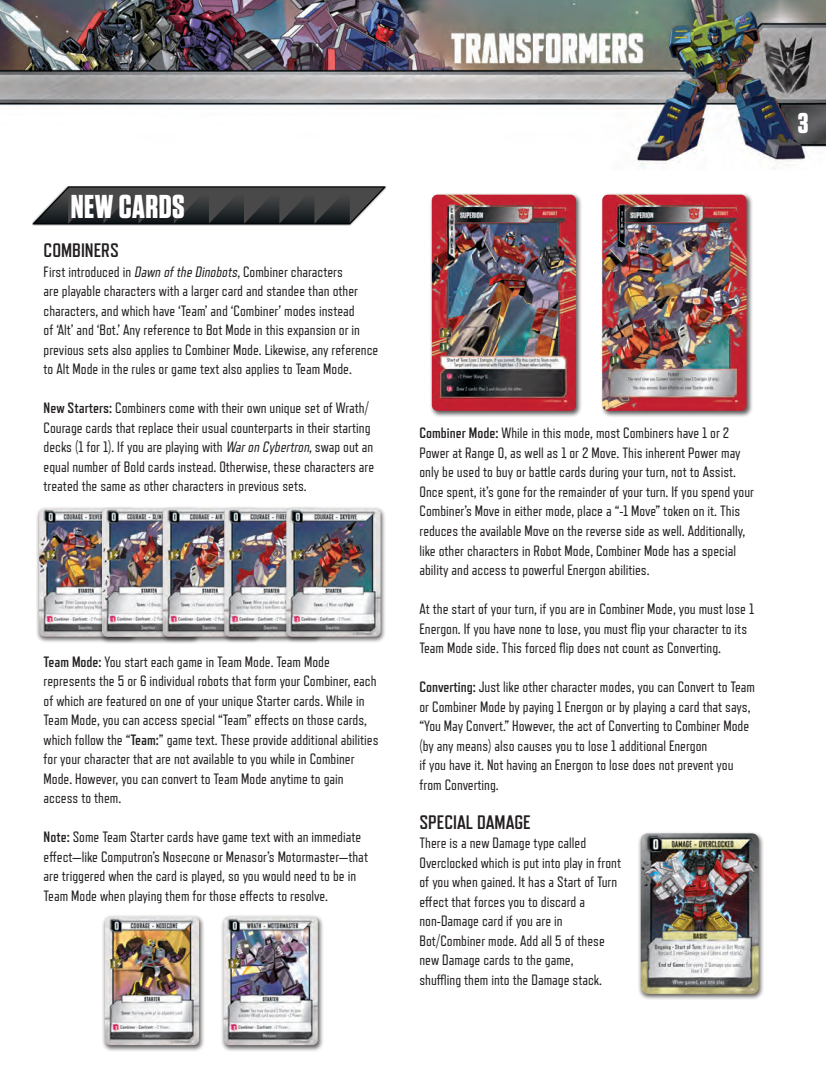
<style>
.page{position:relative;width:826px;height:1072px;background:#fff}
.page>*{position:absolute;margin:0;border:0;box-sizing:border-box;transform-origin:0 0}
.t1{font:700 33px "Tungsten";letter-spacing:.015em;color:#fff}
.t2{font:700 28.5px "Tungsten";color:#fff}
.t3{font:700 19.5px "Refrigerator Deluxe";color:#231f20}
.t4{font:15px/19.5px "Refrigerator Deluxe";color:#231f20}
.s1{font-style:italic}
.s2{font-weight:700}
</style>
<div class="page">
<img style="left:0;top:0;width:825px;height:170px">
<div style="left:36px;top:505px;width:103px;height:138px;background:#231f20;opacity:.75"></div>
<img style="left:39px;top:508px;width:59px;height:128px">
<div style="left:98px;top:506px;width:104px;height:137px;background:#231f20;opacity:.75"></div>
<img style="left:102px;top:508px;width:57px;height:128px">
<div style="left:159px;top:505px;width:104px;height:138px;background:#231f20;opacity:.75"></div>
<img style="left:163px;top:508px;width:58px;height:128px">
<div style="left:221px;top:505px;width:103px;height:138px;background:#231f20;opacity:.75"></div>
<img style="left:224px;top:508px;width:59px;height:128px">
<div style="left:283px;top:505px;width:103px;height:138px;background:#231f20;opacity:.75"></div>
<img style="left:286px;top:508px;width:94px;height:128px">
<div style="left:101px;top:914px;width:104px;height:137px;background:#231f20;opacity:.75"></div>
<img style="left:105px;top:916px;width:94px;height:128px">
<div style="left:220px;top:914px;width:104px;height:137px;background:#231f20;opacity:.75"></div>
<img style="left:223px;top:916px;width:94px;height:128px">
<div style="left:429px;top:193px;width:323px;height:224px;background:#231f20;opacity:.75"></div>
<img style="left:431px;top:195px;width:144px;height:216px">
<img style="left:602px;top:195px;width:144px;height:216px">
<div style="left:637px;top:830px;width:127px;height:170px;background:#231f20;opacity:.75"></div>
<img style="left:640px;top:833px;width:118px;height:160px">
<img style="left:32px;top:187px;width:354px;height:38px">
<div style="left:70px;top:194px;width:115px;height:28px;background:#231f20;opacity:.45"></div>
<h1 class="t1" style="left:71px;top:189px;width:115px">NEW CARDS</h1>
<h3 class="t3" style="left:44px;top:239px;width:77px">COMBINERS</h3>
<p class="t4" style="left:44px;top:262px;width:336px">First introduced in <span class="s1">Dawn ofthe Dinobots</span>, Combiner characters<br>are playable characters with a larger card and standee than other characters, and which have ‘Team’ and ‘Combiner’ modes instead<br>of ‘Alt’ and ‘Bot.’ Any reference to Bot Mode in this expansion or in previous sets also applies to Combiner Mode. Likewise, any reference to Alt Mode in the rules or game text also applies to Team Mode.</p>
<p class="t4" style="left:44px;top:398px;width:332px"><span class="s2">New Starters:</span> Combiners come with their own unique set of Wrath/ Courage cards that replace their usual counterparts in their starting decks (1 for 1). If you are playing with <span class="s1">Waron Cybertron</span>, swap out an equal number of Bold cards instead. Otherwise, these characters are treated the same as other characters in previous sets.</p>
<p class="t4" style="left:44px;top:652px;width:336px"><span class="s2">Team Mode:</span> You start each game in Team Mode. Team Mode represents the 5 or 6 individual robots that form your Combiner, each of which are featured on one of your unique Starter cards. While in Team Mode, you can access special “Team” effects on those cards, which follow the “<span class="s2">Team:</span>” game text. These provide additional abilities for your character that are not available to you while in Combiner Mode. However, you can convert to Team Mode anytime to gain access to them.</p>
<p class="t4" style="left:44px;top:827px;width:326px"><span class="s2">Note:</span> Some Team Starter cards have game text with an immediate effect—like Computron’s Nosecone or Menasor’s Motormaster—that are triggered when the card is played, so you would need to be in Team Mode when playing them for those effects to resolve.</p>
<p class="t4" style="left:419px;top:423px;width:336px"><span class="s2">Combiner Mode:</span> While in this mode, most Combiners have 1 or 2<br>Power at Range 0, as well as 1 or 2 Move. This inherent Power may only be used to buy or battle cards during your turn, not to Assist.<br>Once spent, it’s gone for the remainder of your turn. If you spend your Combiner’s Move in either mode, place a “-1 Move” token on it. This reduces the available Move on the reverse side as well. Additionally, like other characters in Robot Mode, Combiner Mode has a special ability and access to powerful Energon abilities.</p>
<p class="t4" style="left:419px;top:599px;width:336px">At the start of your turn, if you are in Combiner Mode, you must lose 1<br>Energon. If you have none to lose, you must flip your character to its<br>Team Mode side. This forced flip does not count as Converting.</p>
<p class="t4" style="left:419px;top:677px;width:337px"><span class="s2">Converting:</span> Just like other character modes, you can Convert to Team or Combiner Mode by paying 1 Energon or by playing a card that says, “You May Convert.” However, the act of Converting to Combiner Mode (by any means) also causes you to lose 1 additional Energon<br>if you have it. Not having an Energon to lose does not prevent you from Converting.</p>
<h3 class="t3" style="left:419px;top:811px;width:113px">SPECIAL DAMAGE</h3>
<p class="t4" style="left:419px;top:833px;width:203px">There is a new Damage type called Overclocked which is put into play in front of you when gained. It has a Start of Turn effect that forces you to discard a non-Damage card if you are in Bot/Combiner mode. Add all 5 of these new Damage cards to the game,<br>shuffling them into the Damage stack.</p>
<h2 class="t2" style="left:797px;top:107px;width:12px">3</h2>
</div>
